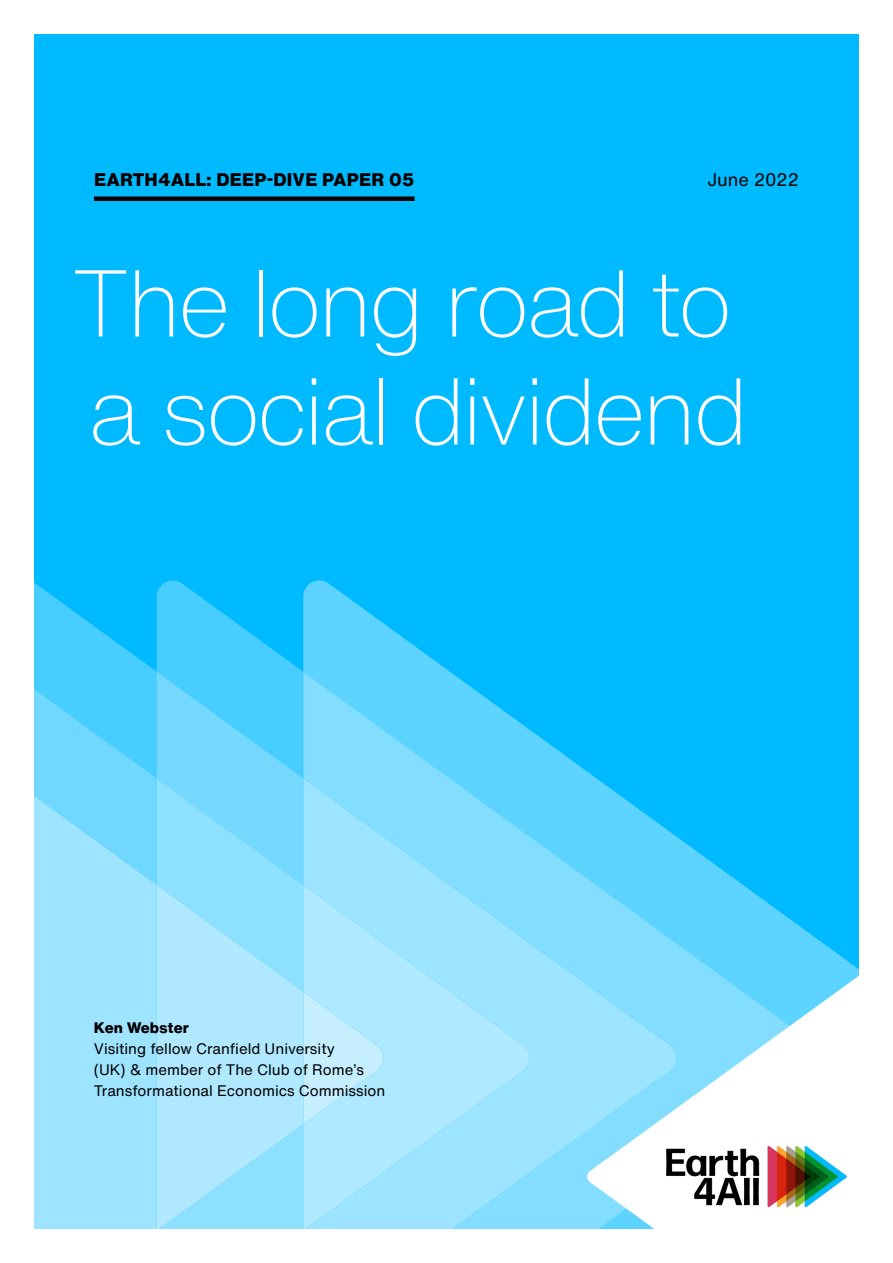
<style>
.page{position:relative;width:893px;height:1263px;background:#fff}
.page>*{position:absolute;margin:0;border:0;box-sizing:border-box;transform-origin:0 0}
.t1{font:200 93px/108px "Helvetica Now Text";letter-spacing:-.04em;color:#fff}
.t2{font:800 18px "Helvetica Now Text";letter-spacing:.01em;color:#000}
.t3{font:18px "Helvetica Now Text";letter-spacing:-.01em;color:#000}
.t4{font:15px/21px "Helvetica Now Text";color:#000}
.t5{font:800 15px "Helvetica Now Text";color:#000}
</style>
<div class="page">
<div style="left:34px;top:34px;width:825px;height:1195px;background:#00baff"></div>
<svg style="left:303px;top:580px;width:556px;height:395px"></svg>
<svg style="left:157px;top:580px;width:146px;height:92px;fill:#47cdff"></svg>
<svg style="left:303px;top:672px;width:520px;height:303px"></svg>
<svg style="left:34px;top:582px;width:123px;height:90px"></svg>
<svg style="left:157px;top:672px;width:146px;height:106px;background:#5dd2ff"></svg>
<svg style="left:303px;top:778px;width:373px;height:451px;background:#7bdbff"></svg>
<svg style="left:34px;top:672px;width:123px;height:106px;background:#58d1ff"></svg>
<svg style="left:157px;top:778px;width:146px;height:107px;background:#81dcff"></svg>
<svg style="left:303px;top:885px;width:227px;height:344px;background:#a2e5ff"></svg>
<svg style="left:34px;top:778px;width:123px;height:451px;background:#97e2ff"></svg>
<svg style="left:157px;top:885px;width:146px;height:344px;background:#a5e6ff"></svg>
<svg style="left:303px;top:991px;width:80px;height:133px;background:#b9ebff"></svg>
<svg style="left:586px;top:975px;width:273px;height:254px;background:#b8ebff"></svg>
<div style="left:94px;top:196px;width:321px;height:5px;background:#000"></div>
<img style="left:655px;top:1135px;width:204px;height:83px">
<p class="t2" style="left:94px;top:166px;width:322px">EARTH4ALL: DEEP-DIVE PAPER 05</p>
<p class="t3" style="left:707px;top:166px;width:93px">June 2022</p>
<h1 class="t1" style="left:71px;top:246px;width:679px">The long road to a social dividend</h1>
<p class="t5" style="left:94px;top:1016px;width:97px">Ken Webster</p>
<p class="t4" style="left:94px;top:1037px;width:293px">Visiting fellow Cranfield University<br>(UK) &amp; member of The Club of Rome’s<br>Transformational Economics Commission</p>
</div>
